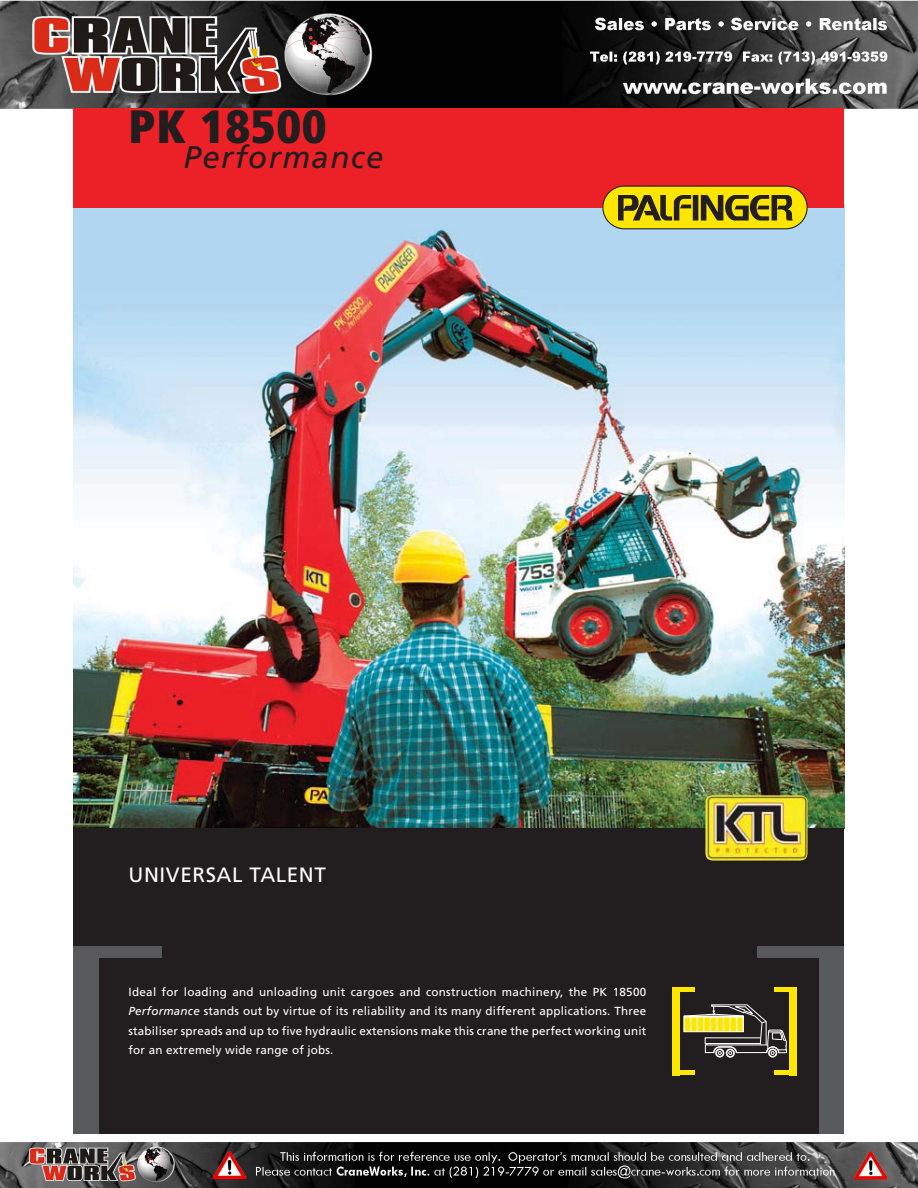
<style>
.page{position:relative;width:918px;height:1188px;background:#fff}
.page>*{position:absolute;margin:0;border:0;box-sizing:border-box;transform-origin:0 0}
.t1{font:900 condensed 46.65px "Frutiger";letter-spacing:.025em;color:#221e1f}
.t2{font:italic 31.35px "Frutiger";letter-spacing:.045em;color:#221e1f}
.t3{font:20.7px "Frutiger";letter-spacing:.03em;color:#fff}
.t4{font:11.7px/19.5px "Frutiger";letter-spacing:.015em;color:#fff;text-align:justify}
.s1{font-style:italic}
</style>
<div class="page">
<img style="left:0;top:0;width:918px;height:1188px">
<img style="left:74px;top:207px;width:770px;height:621px">
<div style="left:74px;top:828px;width:770px;height:136px;background:#221e1f"></div>
<div style="left:74px;top:947px;width:770px;height:187px;background:#58595b"></div>
<div style="left:99px;top:958px;width:720px;height:176px;background:#221e1f"></div>
<div style="left:162px;top:937px;width:595px;height:197px;background:#221e1f"></div>
<div style="left:74px;top:108px;width:770px;height:99px;background:#ec2027"></div>
<div style="left:603px;top:186px;width:204px;height:43px;background:#fee600;border-radius:21px"></div>
<div style="left:602px;top:186px;width:206px;height:43px;border:1px solid #231f20;border-radius:21px"></div>
<svg style="left:618px;top:195px;width:175px;height:26px"></svg>
<div style="left:672px;top:987px;width:7px;height:88px;background:#fee600"></div>
<div style="left:672px;top:987px;width:22px;height:5px;background:#fee600"></div>
<hr style="left:672px;top:1071px;width:22px;height:4px;background:#fee600">
<div style="left:790px;top:987px;width:7px;height:88px;background:#fee600"></div>
<div style="left:775px;top:987px;width:22px;height:5px;background:#fee600"></div>
<hr style="left:775px;top:1071px;width:22px;height:4px;background:#fee600">
<div style="left:768px;top:1048px;width:9px;height:10px;border:2px solid #fff;border-radius:50%"></div>
<div style="left:715px;top:1048px;width:9px;height:10px;border:2px solid #fff;border-radius:50%"></div>
<div style="left:726px;top:1049px;width:9px;height:9px;border:2px solid #fff;border-radius:50%"></div>
<svg style="left:683px;top:1004px;width:104px;height:51px"></svg>
<img style="left:705px;top:795px;width:103px;height:66px">
<h1 class="t1" style="left:129px;top:108px;width:199px">PK 18500</h1>
<h2 class="t2" style="left:184px;top:145px;width:201px">Performance</h2>
<h3 class="t3" style="left:129px;top:867px;width:199px">UNIVERSAL TALENT</h3>
<p class="t4" style="left:129px;top:983px;width:519px">Ideal for loading and unloading unit cargoes and construction machinery, the PK 18500<br><span class="s1">Performance</span> stands out by virtue of its reliability and its many different applications. Three stabiliser spreads and up to five hydraulic extensions make this crane the perfect working unit for an extremely wide range of jobs.</p>
</div>
